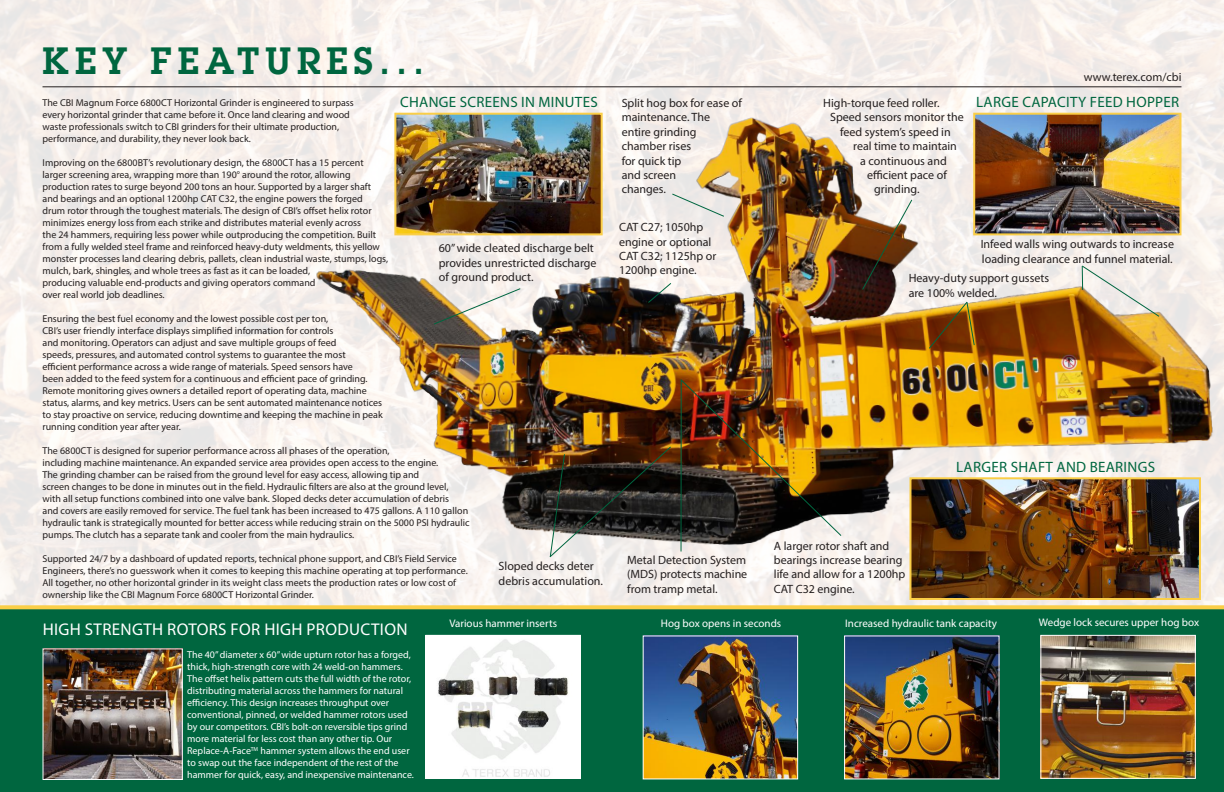
<style>
.page{position:relative;width:1224px;height:792px;background:#fff}
.page>*{position:absolute;margin:0;border:0;box-sizing:border-box;transform-origin:0 0}
.t1{font:600 37px "Lubalin Graph LT";letter-spacing:.16em;color:#00663f}
.t2{font:17px "Myriad Pro";letter-spacing:.02em;color:#fff}
.t3{font:15px "Myriad Pro";letter-spacing:.02em;color:#00663f}
.t4{font:12px/14.4px "Myriad Pro";color:#241f1f}
.t5{font:11px "Myriad Pro";color:#fff}
.t6{font:10px/12px "Myriad Pro";color:#241f1f}
.t7{font:10px/12px "Myriad Pro";color:#fff}
</style>
<div class="page">
<img style="left:0;top:0;width:1224px;height:605px">
<svg style="left:0;top:605px;width:1224px;height:187px;background:#106d43"></svg>
<hr style="left:43px;top:87px;width:1138px;height:1px;background:#241f1f">
<img style="left:45px;top:650px;width:136px;height:128px">
<div style="left:43px;top:648px;width:140px;height:132px;border:1px solid #fff"></div>
<img style="left:645px;top:637px;width:151px;height:140px">
<img style="left:427px;top:637px;width:152px;height:140px">
<img style="left:846px;top:637px;width:152px;height:140px">
<img style="left:196px;top:60px;width:1028px;height:516px">
<svg style="left:671px;top:193px;width:54px;height:25px"></svg>
<svg style="left:647px;top:282px;width:25px;height:22px"></svg>
<svg style="left:433px;top:287px;width:89px;height:38px"></svg>
<img style="left:976px;top:116px;width:202px;height:116px">
<div style="left:973px;top:113px;width:208px;height:122px;border:2px solid #face47"></div>
<svg style="left:861px;top:199px;width:52px;height:92px;background:#927a68"></svg>
<img style="left:912px;top:480px;width:286px;height:117px">
<div style="left:909px;top:477px;width:292px;height:123px;border:2px solid #face47"></div>
<svg style="left:1081px;top:265px;width:79px;height:53px;background:#dfd3c0"></svg>
<img style="left:680px;top:379px;width:162px;height:158px">
<hr style="left:681px;top:380px;width:1px;height:172px;background:#00663f">
<svg style="left:928px;top:301px;width:47px;height:49px;background:#905b20"></svg>
<img style="left:1042px;top:637px;width:152px;height:140px">
<div style="left:1040px;top:635px;width:156px;height:144px;border:1px solid #fff"></div>
<svg style="left:549px;top:446px;width:123px;height:112px;background:#524a43"></svg>
<h1 class="t1" style="left:43px;top:37px;width:383px">KEY FEATURES...</h1>
<p class="t6" style="left:43px;top:96px;width:313px">The CBI Magnum Force 6800CT Horizontal Grinder is engineered to surpass</p>
<h3 class="t3" style="left:400px;top:93px;width:199px">CHANGE SCREENS IN MINUTES</h3>
<p class="t6" style="left:43px;top:108px;width:309px">every horizontal grinder that came before it. Once land clearing and wood waste professionals switch to CBI grinders for their ultimate production, performance, and durability, they never look back.</p>
<p class="t6" style="left:43px;top:156px;width:347px">Improving on the 6800BT’s revolutionary design, the 6800CT has a 15 percent larger screening area, wrapping more than 190° around the rotor, allowing production rates to surge beyond 200 tons an hour. Supported by a larger shaft and bearings and an optional 1200hp CAT C32, the engine powers the forged<br>drum rotor through the toughest materials. The design of CBI’s offset helix rotor minimizes energy loss from each strike and distributes material evenly across<br>the 24 hammers, requiring less power while outproducing the competition. Built from a fully welded steel frame and reinforced heavy-duty weldments, this yellow monster processes land clearing debris, pallets, clean industrial waste, stumps, logs, mulch, bark, shingles, and whole trees as fast as it can be loaded,<br>producing valuable end-products and giving operators command<br>over real world job deadlines.</p>
<p class="t6" style="left:43px;top:312px;width:342px">Ensuring the best fuel economy and the lowest possible cost per ton,<br>CBI’s user friendly interface displays simplified information for controls<br>and monitoring. Operators can adjust and save multiple groups of feed<br>speeds, pressures, and automated control systems to guarantee the most<br>efficient performance across a wide range of materials. Speed sensors have<br>been added to the feed system for a continuous and efficient pace of grinding.<br>Remote monitoring gives owners a detailed report of operating data, machine status, alarms, and key metrics. Users can be sent automated maintenance notices to stay proactive on service, reducing downtime and keeping the machine in peak running condition year after year.</p>
<p class="t6" style="left:43px;top:444px;width:429px">The 6800CT is designed for superior performance across all phases of the operation,<br>including machine maintenance. An expanded service area provides open access to the engine.<br>The grinding chamber can be raised from the ground level for easy access, allowing tip and<br>screen changes to be done in minutes out in the field. Hydraulic filters are also at the ground level, with all setup functions combined into one valve bank. Sloped decks deter accumulation of debris<br>and covers are easily removed for service. The fuel tank has been increased to 475 gallons. A 110 gallon hydraulic tank is strategically mounted for better access while reducing strain on the 5000 PSI hydraulic pumps. The clutch has a separate tank and cooler from the main hydraulics.</p>
<p class="t6" style="left:43px;top:552px;width:427px">Supported 24/7 by a dashboard of updated reports, technical phone support, and CBI’s Field Service Engineers, there’s no guesswork when it comes to keeping this machine operating at top performance.<br>All together, no other horizontal grinder in its weight class meets the production rates or low cost of ownership like the CBI Magnum Force 6800CT Horizontal Grinder.</p>
<p class="t4" style="left:622px;top:96px;width:122px">Split hog box for ease of maintenance. The entire grinding chamber rises<br>for quick tip<br>and screen<br>changes.</p>
<p class="t4" style="left:619px;top:220px;width:99px">CAT C27; 1050hp engine or optional<br>CAT C32; 1125hp or<br>1200hp engine.</p>
<p class="t4" style="left:439px;top:241px;width:159px">60” wide cleated discharge belt provides unrestricted discharge of ground product.</p>
<p class="t4" style="left:499px;top:559px;width:106px">Sloped decks deter debris accumulation.</p>
<p class="t4" style="left:627px;top:553px;width:122px;text-align:justify">Metal Detection System (MDS) protects machine from tramp metal.</p>
<p class="t4" style="left:823px;top:96px;width:118px">High-torque feed roller.</p>
<p class="t4" style="left:830px;top:110px;width:135px">Speed sensors monitor the</p>
<p class="t4" style="left:840px;top:124px;width:112px">feed system’s speed in</p>
<p class="t4" style="left:853px;top:139px;width:105px">real time to maintain</p>
<p class="t4" style="left:860px;top:153px;width:88px">a continuous and</p>
<p class="t4" style="left:867px;top:168px;width:81px">efficient pace of</p>
<p class="t4" style="left:874px;top:182px;width:47px">grinding.</p>
<p class="t4" style="left:1084px;top:70px;width:99px">www.terex.com/cbi</p>
<h3 class="t3" style="left:976px;top:93px;width:205px">LARGE CAPACITY FEED HOPPER</h3>
<p class="t4" style="left:981px;top:237px;width:195px">Infeed walls wing outwards to increase loading clearance and funnel material.</p>
<p class="t4" style="left:909px;top:271px;width:142px">Heavy-duty support gussets are 100% welded.</p>
<p class="t4" style="left:774px;top:538px;width:133px">A larger rotor shaft and bearings increase bearing life and allow for a 1200hp<br>CAT C32 engine.</p>
<h3 class="t3" style="left:956px;top:457px;width:200px">LARGER SHAFT AND BEARINGS</h3>
<h2 class="t2" style="left:43px;top:619px;width:366px">HIGH STRENGTH ROTORS FOR HIGH PRODUCTION</h2>
<p class="t7" style="left:187px;top:648px;width:228px">The 40” diameter x 60” wide upturn rotor has a forged, thick, high-strength core with 24 weld-on hammers.<br>The offset helix pattern cuts the full width of the rotor, distributing material across the hammers for natural efficiency. This design increases throughput over conventional, pinned, or welded hammer rotors used by our competitors. CBI’s bolt-on reversible tips grind more material for less cost than any other tip. Our Replace-A-Face<sup>TM</sup> hammer system allows the end user to swap out the face independent of the rest of the hammer for quick, easy, and inexpensive maintenance.</p>
<p class="t5" style="left:449px;top:616px;width:109px">Various hammer inserts</p>
<p class="t5" style="left:1039px;top:616px;width:162px">Wedge lock secures upper hog box</p>
<p class="t5" style="left:661px;top:617px;width:122px">Hog box opens in seconds</p>
<p class="t5" style="left:845px;top:616px;width:153px">Increased hydraulic tank capacity</p>
</div>
